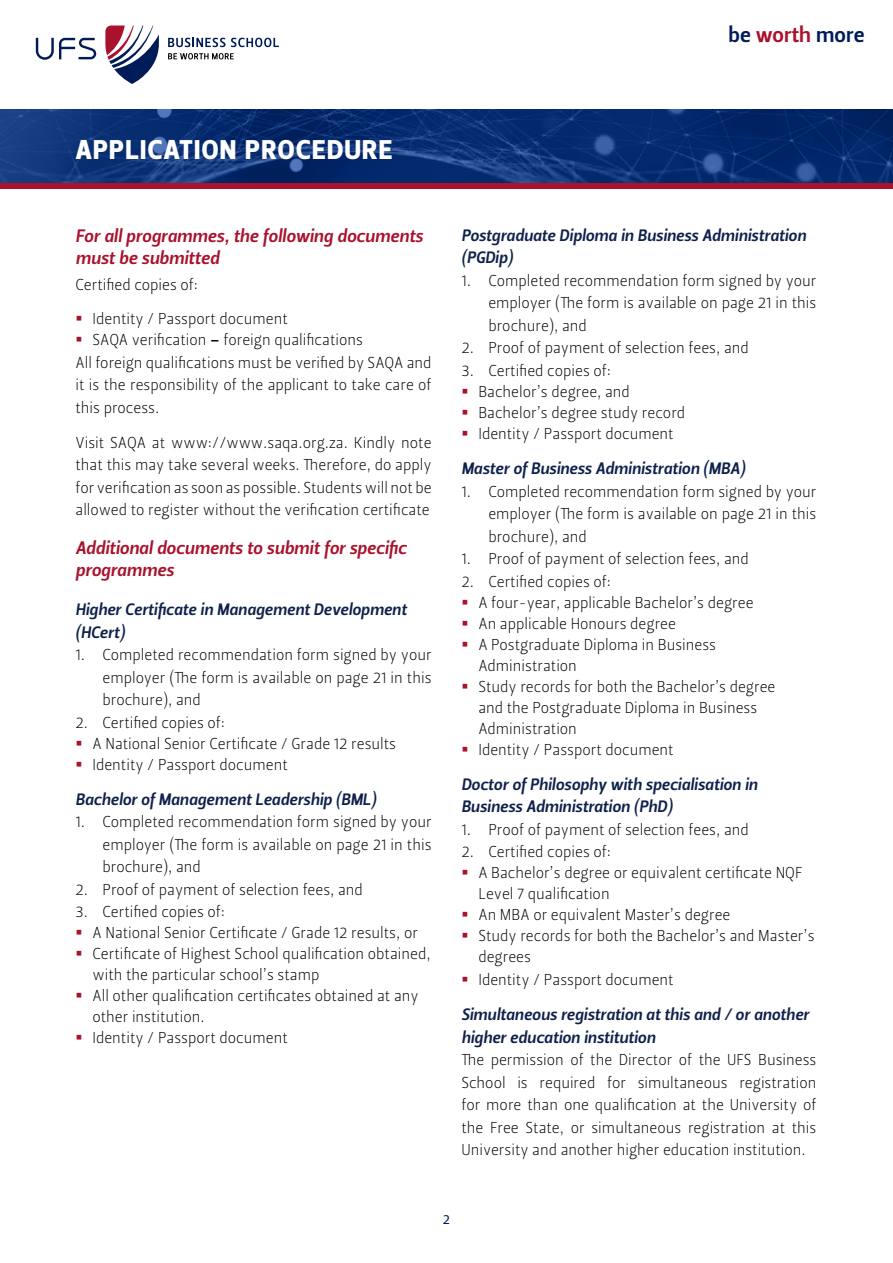
<style>
.page{position:relative;width:893px;height:1263px;background:#fff}
.page>*{position:absolute;margin:0;border:0;box-sizing:border-box;transform-origin:0 0}
.t1{font:27px "Leitura Sans Grot 4";letter-spacing:.055em;color:#fff}
.t2{font:21.75px "Leitura Sans Grot 3";color:#001c58}
.t3{font:18px/21.6px "Leitura Sans Italic 3";color:#a9112c}
.t4{font:16.5px/22.5px "Leitura Sans Italic 3";color:#0f204b}
.t5{font:15.75px/22.5px "Leitura Sans Grot 1";color:#000}
.t6{font:13.5px "Leitura Sans Grot 2";color:#001c58}
.s1{color:#a9112c}
.s2{font-family:"Leitura Sans Grot 3"}
</style>
<div class="page">
<svg style="left:36px;top:38px;width:60px;height:22px"></svg>
<svg style="left:105px;top:26px;width:54px;height:58px"></svg>
<svg style="left:168px;top:38px;width:57px;height:9px"></svg>
<svg style="left:231px;top:38px;width:48px;height:9px"></svg>
<svg style="left:168px;top:53px;width:66px;height:6px"></svg>
<img style="left:0;top:110px;width:893px;height:73px">
<div style="left:0;top:183px;width:893px;height:5px;background:#a9112c"></div>
<h2 class="t2" style="left:729px;top:20px;width:138px">be <span class="s1">worth</span> more</h2>
<h1 class="t1" style="left:76px;top:131px;width:318px">APPLICATION PROCEDURE</h1>
<p class="t3" style="left:75px;top:225px;width:349px">For all programmes, the following documents must be submitted</p>
<p class="t5" style="left:75px;top:274px;width:124px">Certified copies of:</p>
<p class="t5" style="left:75px;top:307px;width:214px"><span class="s1">▪</span> Identity / Passport document</p>
<p class="t5" style="left:75px;top:328px;width:358px"><span class="s1">▪</span> SAQA verification <span class="s2">–</span> foreign qualifications<br>All foreign qualifications must be verified by SAQA and it is the responsibility of the applicant to take care of this process.</p>
<p class="t5" style="left:75px;top:431px;width:358px;text-align:justify">Visit SAQA at www://www.saqa.org.za. Kindly note that this may take several weeks. Therefore, do apply for verification as soon as possible. Students will not be allowed to register without the verification certificate</p>
<p class="t3" style="left:75px;top:537px;width:333px">Additional documents to submit for specific programmes</p>
<p class="t4" style="left:75px;top:598px;width:333px">Higher Certificate in Management Development (HCert)</p>
<p class="t5" style="left:102px;top:643px;width:331px;text-align:justify;text-indent:-27px">1. Completed recommendation form signed by your employer (The form is available on page 21 in this brochure), and</p>
<p class="t5" style="left:75px;top:711px;width:151px">2. Certified copies of:</p>
<p class="t5" style="left:75px;top:732px;width:322px"><span class="s1">▪</span> A National Senior Certificate / Grade 12 results</p>
<p class="t5" style="left:75px;top:753px;width:214px"><span class="s1">▪</span> Identity / Passport document</p>
<p class="t4" style="left:75px;top:788px;width:302px">Bachelor of Management Leadership (BML)</p>
<p class="t5" style="left:102px;top:811px;width:331px;text-align:justify;text-indent:-27px">1. Completed recommendation form signed by your employer (The form is available on page 21 in this brochure), and</p>
<p class="t5" style="left:75px;top:878px;width:289px">2. Proof of payment of selection fees, and</p>
<p class="t5" style="left:75px;top:901px;width:151px">3. Certified copies of:</p>
<p class="t5" style="left:75px;top:922px;width:344px"><span class="s1">▪</span> A National Senior Certificate / Grade 12 results, or</p>
<p class="t5" style="left:92px;top:943px;width:340px;line-height:21px;text-indent:-17px"><span class="s1">▪</span> Certificate of Highest School qualification obtained, with the particular school’s stamp</p>
<p class="t5" style="left:92px;top:985px;width:328px;line-height:21px;text-indent:-17px"><span class="s1">▪</span> All other qualification certificates obtained at any other institution.</p>
<p class="t5" style="left:75px;top:1027px;width:214px"><span class="s1">▪</span> Identity / Passport document</p>
<p class="t4" style="left:461px;top:224px;width:346px">Postgraduate Diploma in Business Administration (PGDip)</p>
<p class="t5" style="left:488px;top:269px;width:330px;text-align:justify;text-indent:-27px">1. Completed recommendation form signed by your employer (The form is available on page 21 in this brochure), and</p>
<p class="t5" style="left:461px;top:337px;width:289px">2. Proof of payment of selection fees, and</p>
<p class="t5" style="left:461px;top:359px;width:151px">3. Certified copies of:</p>
<p class="t5" style="left:461px;top:380px;width:170px"><span class="s1">▪</span> Bachelor’s degree, and</p>
<p class="t5" style="left:461px;top:401px;width:225px"><span class="s1">▪</span> Bachelor’s degree study record</p>
<p class="t5" style="left:461px;top:422px;width:214px"><span class="s1">▪</span> Identity / Passport document</p>
<p class="t4" style="left:461px;top:457px;width:285px">Master of Business Administration (MBA)</p>
<p class="t5" style="left:488px;top:480px;width:330px;text-align:justify;text-indent:-27px">1. Completed recommendation form signed by your employer (The form is available on page 21 in this brochure), and</p>
<p class="t5" style="left:461px;top:548px;width:289px">1. Proof of payment of selection fees, and</p>
<p class="t5" style="left:461px;top:570px;width:151px">2. Certified copies of:</p>
<p class="t5" style="left:461px;top:591px;width:294px"><span class="s1">▪</span> A four-year, applicable Bachelor’s degree</p>
<p class="t5" style="left:461px;top:612px;width:216px"><span class="s1">▪</span> An applicable Honours degree</p>
<p class="t5" style="left:478px;top:634px;width:239px;line-height:21px;text-indent:-17px"><span class="s1">▪</span> A Postgraduate Diploma in Business<br>Administration</p>
<p class="t5" style="left:478px;top:676px;width:299px;line-height:21px;text-indent:-17px"><span class="s1">▪</span> Study records for both the Bachelor’s degree and the Postgraduate Diploma in Business<br>Administration</p>
<p class="t5" style="left:461px;top:738px;width:214px"><span class="s1">▪</span> Identity / Passport document</p>
<p class="t4" style="left:461px;top:773px;width:298px">Doctor of Philosophy with specialisation in<br>Business Administration (PhD)</p>
<p class="t5" style="left:461px;top:818px;width:289px">1. Proof of payment of selection fees, and</p>
<p class="t5" style="left:461px;top:841px;width:151px">2. Certified copies of:</p>
<p class="t5" style="left:478px;top:862px;width:326px;line-height:21px;text-indent:-17px"><span class="s1">▪</span> A Bachelor’s degree or equivalent certificate NQF<br>Level 7 qualification</p>
<p class="t5" style="left:461px;top:904px;width:271px"><span class="s1">▪</span> An MBA or equivalent Master’s degree</p>
<p class="t5" style="left:478px;top:925px;width:338px;line-height:21px;text-indent:-17px"><span class="s1">▪</span> Study records for both the Bachelor’s and Master’s degrees</p>
<p class="t5" style="left:461px;top:968px;width:214px"><span class="s1">▪</span> Identity / Passport document</p>
<p class="t4" style="left:461px;top:1003px;width:349px">Simultaneous registration at this and / or another higher education institution</p>
<p class="t5" style="left:461px;top:1049px;width:357px;text-align:justify">The permission of the Director of the UFS Business School is required for simultaneous registration for more than one qualification at the University of the Free State, or simultaneous registration at this University and another higher education institution.</p>
<p class="t6" style="left:443px;top:1211px;width:9px">2</p>
</div>
